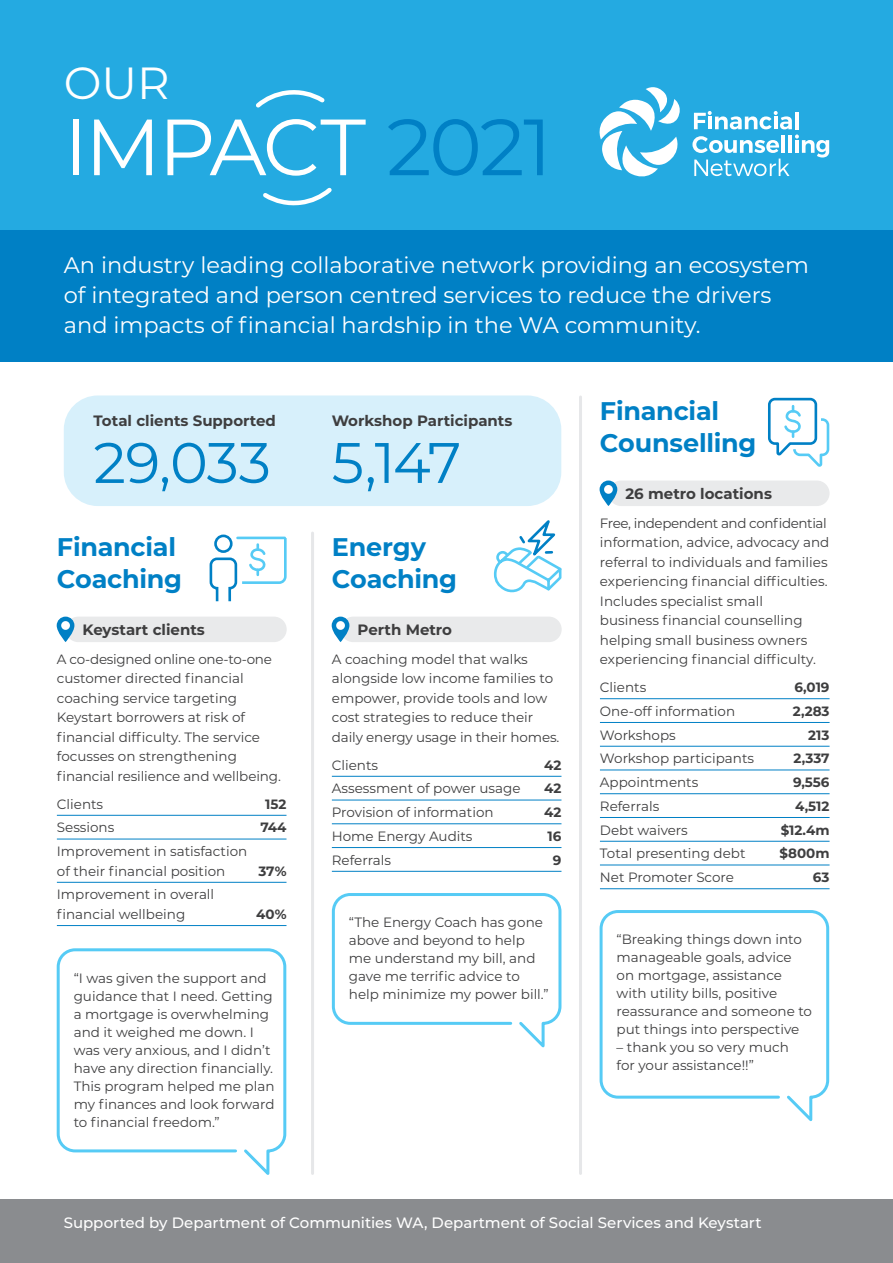
<style>
.page{position:relative;width:893px;height:1263px;background:#fff}
.page>*{position:absolute;margin:0;border:0;box-sizing:border-box;transform-origin:0 0}
.t1{font:79.5px "Montserrat";letter-spacing:-.03em;color:#fff}
.t2{font:57px "Montserrat";letter-spacing:-.02em;color:#0080c5}
.t3{font:45px "Montserrat";color:#fff}
.t4{font:700 25.5px/31.5px "Montserrat";letter-spacing:-.01em;color:#0080c5}
.t5{font:22.5px/30px "Montserrat";color:#fff}
.t6{font:700 15px "Montserrat";color:#3e3e3f}
.t7{font:500 15px "Montserrat";letter-spacing:-.005em;color:#fff}
.t8{font:13.5px/19.5px "Montserrat";color:#3e3e3f}
.t9{font:700 13.5px "Montserrat";color:#3e3e3f}
.s1{color:#0080c5}
</style>
<div class="page">
<hr style="left:311px;top:533px;width:3px;height:640px;background:#e6e7e9">
<hr style="left:579px;top:397px;width:3px;height:776px;background:#e6e7e9">
<div style="left:0;top:1199px;width:893px;height:64px;background:#8a8c8f"></div>
<div style="left:0;top:0;width:893px;height:230px;background:#24aae1"></div>
<svg style="left:599px;top:87px;width:81px;height:90px"></svg>
<svg style="left:692px;top:111px;width:137px;height:65px"></svg>
<div style="left:0;top:230px;width:893px;height:131px;background:#0080c5"></div>
<div style="left:64px;top:395px;width:497px;height:111px;background:#d7f0fb;border-radius:34px"></div>
<hr style="left:57px;top:815px;width:229px;height:1px;background:#0080c5">
<hr style="left:57px;top:839px;width:229px;height:1px;background:#0080c5">
<hr style="left:57px;top:882px;width:229px;height:1px;background:#0080c5">
<hr style="left:57px;top:925px;width:229px;height:1px;background:#0080c5">
<svg style="left:208px;top:534px;width:79px;height:461px"></svg>
<div style="left:66px;top:617px;width:221px;height:25px;background:#e9eaeb;border-radius:13px"></div>
<svg style="left:57px;top:617px;width:17px;height:25px"></svg>
<div style="left:61px;top:621px;width:9px;height:9px;background:#fff;border-radius:50%"></div>
<div style="left:57px;top:948px;width:229px;height:204px;border:3px solid #56cbf5;border-radius:17px"></div>
<hr style="left:600px;top:698px;width:230px;height:1px;background:#0080c5">
<hr style="left:600px;top:722px;width:230px;height:1px;background:#0080c5">
<hr style="left:600px;top:746px;width:230px;height:1px;background:#0080c5">
<hr style="left:600px;top:770px;width:230px;height:1px;background:#0080c5">
<hr style="left:600px;top:793px;width:230px;height:1px;background:#0080c5">
<hr style="left:600px;top:817px;width:230px;height:1px;background:#0080c5">
<hr style="left:600px;top:841px;width:230px;height:1px;background:#0080c5">
<hr style="left:600px;top:865px;width:230px;height:1px;background:#0080c5">
<hr style="left:600px;top:888px;width:230px;height:1px;background:#0080c5">
<svg style="left:767px;top:397px;width:63px;height:445px"></svg>
<div style="left:608px;top:480px;width:222px;height:26px;background:#e9eaeb;border-radius:13px"></div>
<svg style="left:600px;top:480px;width:17px;height:26px"></svg>
<div style="left:604px;top:485px;width:9px;height:9px;background:#fff;border-radius:50%"></div>
<div style="left:600px;top:910px;width:229px;height:189px;border:3px solid #56cbf5;border-radius:17px"></div>
<svg style="left:256px;top:90px;width:69px;height:18px"></svg>
<svg style="left:263px;top:187px;width:69px;height:18px"></svg>
<div style="left:332px;top:893px;width:229px;height:132px;border:3px solid #56cbf5;border-radius:17px"></div>
<hr style="left:332px;top:776px;width:229px;height:1px;background:#0080c5">
<hr style="left:332px;top:800px;width:229px;height:1px;background:#0080c5">
<hr style="left:332px;top:823px;width:229px;height:1px;background:#0080c5">
<hr style="left:332px;top:847px;width:229px;height:1px;background:#0080c5">
<hr style="left:332px;top:871px;width:229px;height:1px;background:#0080c5">
<div style="left:341px;top:617px;width:221px;height:25px;background:#e9eaeb;border-radius:13px"></div>
<svg style="left:332px;top:617px;width:17px;height:25px"></svg>
<div style="left:336px;top:621px;width:9px;height:9px;background:#fff;border-radius:50%"></div>
<svg style="left:493px;top:520px;width:69px;height:73px"></svg>
<p class="t3" style="left:64px;top:52px;width:107px">OUR</p>
<p class="t1" style="left:64px;top:92px;width:490px">IMPACT <span class="s1">2021</span></p>
<p class="t5" style="left:64px;top:250px;width:747px">An industry leading collaborative network providing an ecosystem of integrated and person centred services to reduce the drivers and impacts of financial hardship in the WA community.</p>
<p class="t6" style="left:94px;top:409px;width:184px">Total clients Supported</p>
<p class="t6" style="left:332px;top:409px;width:182px">Workshop Participants</p>
<p class="t2" style="left:94px;top:423px;width:179px">29,033</p>
<p class="t2" style="left:332px;top:423px;width:131px">5,147</p>
<p class="t4" style="left:57px;top:530px;width:127px">Financial<br>Coaching</p>
<p class="t6" style="left:83px;top:619px;width:124px">Keystart clients</p>
<p class="t8" style="left:57px;top:649px;width:225px">A co-designed online one-to-one customer directed financial coaching service targeting<br>Keystart borrowers at risk of financial difficulty. The service focusses on strengthening financial resilience and wellbeing.</p>
<p class="t8" style="left:57px;top:794px;width:48px">Clients</p>
<p class="t9" style="left:265px;top:794px;width:23px">152</p>
<p class="t8" style="left:57px;top:817px;width:59px">Sessions</p>
<p class="t9" style="left:260px;top:818px;width:28px">744</p>
<p class="t8" style="left:57px;top:841px;width:192px">Improvement in satisfaction of their financial position</p>
<p class="t9" style="left:258px;top:861px;width:30px">37%</p>
<p class="t8" style="left:57px;top:884px;width:159px">Improvement in overall financial wellbeing</p>
<p class="t9" style="left:256px;top:904px;width:32px">40%</p>
<p class="t8" style="left:74px;top:968px;width:202px;line-height:18px">“I was given the support and guidance that I need. Getting a mortgage is overwhelming and it weighed me down. I was very anxious, and I didn’t have any direction financially.<br>This program helped me plan my finances and look forward to financial freedom.”</p>
<p class="t4" style="left:332px;top:530px;width:127px">Energy<br>Coaching</p>
<p class="t6" style="left:358px;top:619px;width:96px">Perth Metro</p>
<p class="t8" style="left:332px;top:649px;width:229px">A coaching model that walks alongside low income families to empower, provide tools and low cost strategies to reduce their daily energy usage in their homes.</p>
<p class="t8" style="left:332px;top:755px;width:48px">Clients</p>
<p class="t9" style="left:544px;top:755px;width:19px">42</p>
<p class="t8" style="left:332px;top:778px;width:190px">Assessment of power usage</p>
<p class="t9" style="left:544px;top:779px;width:19px">42</p>
<p class="t8" style="left:332px;top:802px;width:163px">Provision of information</p>
<p class="t9" style="left:544px;top:803px;width:19px">42</p>
<p class="t8" style="left:332px;top:826px;width:142px">Home Energy Audits</p>
<p class="t9" style="left:548px;top:826px;width:15px">16</p>
<p class="t8" style="left:332px;top:850px;width:61px">Referrals</p>
<p class="t9" style="left:553px;top:850px;width:10px">9</p>
<p class="t8" style="left:349px;top:913px;width:201px;line-height:18px">“The Energy Coach has gone above and beyond to help me understand my bill, and gave me terrific advice to help minimize my power bill.”</p>
<p class="t4" style="left:600px;top:394px;width:158px">Financial<br>Counselling</p>
<p class="t6" style="left:625px;top:483px;width:148px">26 metro locations</p>
<p class="t8" style="left:600px;top:513px;width:231px">Free, independent and confidential information, advice, advocacy and referral to individuals and families experiencing financial difficulties.<br>Includes specialist small<br>business financial counselling helping small business owners experiencing financial difficulty.</p>
<p class="t8" style="left:600px;top:677px;width:48px">Clients</p>
<p class="t9" style="left:794px;top:678px;width:37px">6,019</p>
<p class="t8" style="left:600px;top:701px;width:137px">One-off information</p>
<p class="t9" style="left:793px;top:701px;width:38px">2,283</p>
<p class="t8" style="left:600px;top:725px;width:77px">Workshops</p>
<p class="t9" style="left:808px;top:725px;width:23px">213</p>
<p class="t8" style="left:600px;top:748px;width:156px">Workshop participants</p>
<p class="t9" style="left:794px;top:749px;width:37px">2,337</p>
<p class="t8" style="left:600px;top:772px;width:100px">Appointments</p>
<p class="t9" style="left:793px;top:773px;width:38px">9,556</p>
<p class="t8" style="left:600px;top:796px;width:61px">Referrals</p>
<p class="t9" style="left:795px;top:796px;width:36px">4,512</p>
<p class="t8" style="left:600px;top:820px;width:89px">Debt waivers</p>
<p class="t9" style="left:781px;top:820px;width:50px">$12.4m</p>
<p class="t8" style="left:600px;top:843px;width:147px">Total presenting debt</p>
<p class="t9" style="left:779px;top:844px;width:52px">$800m</p>
<p class="t8" style="left:600px;top:867px;width:136px">Net Promoter Score</p>
<p class="t9" style="left:813px;top:868px;width:18px">63</p>
<p class="t8" style="left:617px;top:930px;width:197px;line-height:18px">“Breaking things down into manageable goals, advice on mortgage, assistance with utility bills, positive reassurance and someone to put things into perspective</p>
<p class="t8" style="left:617px;top:1038px;width:174px;line-height:18px">– thank you so very much for your assistance!!”</p>
<p class="t7" style="left:64px;top:1212px;width:699px">Supported by Department of Communities WA, Department of Social Services and Keystart</p>
</div>
